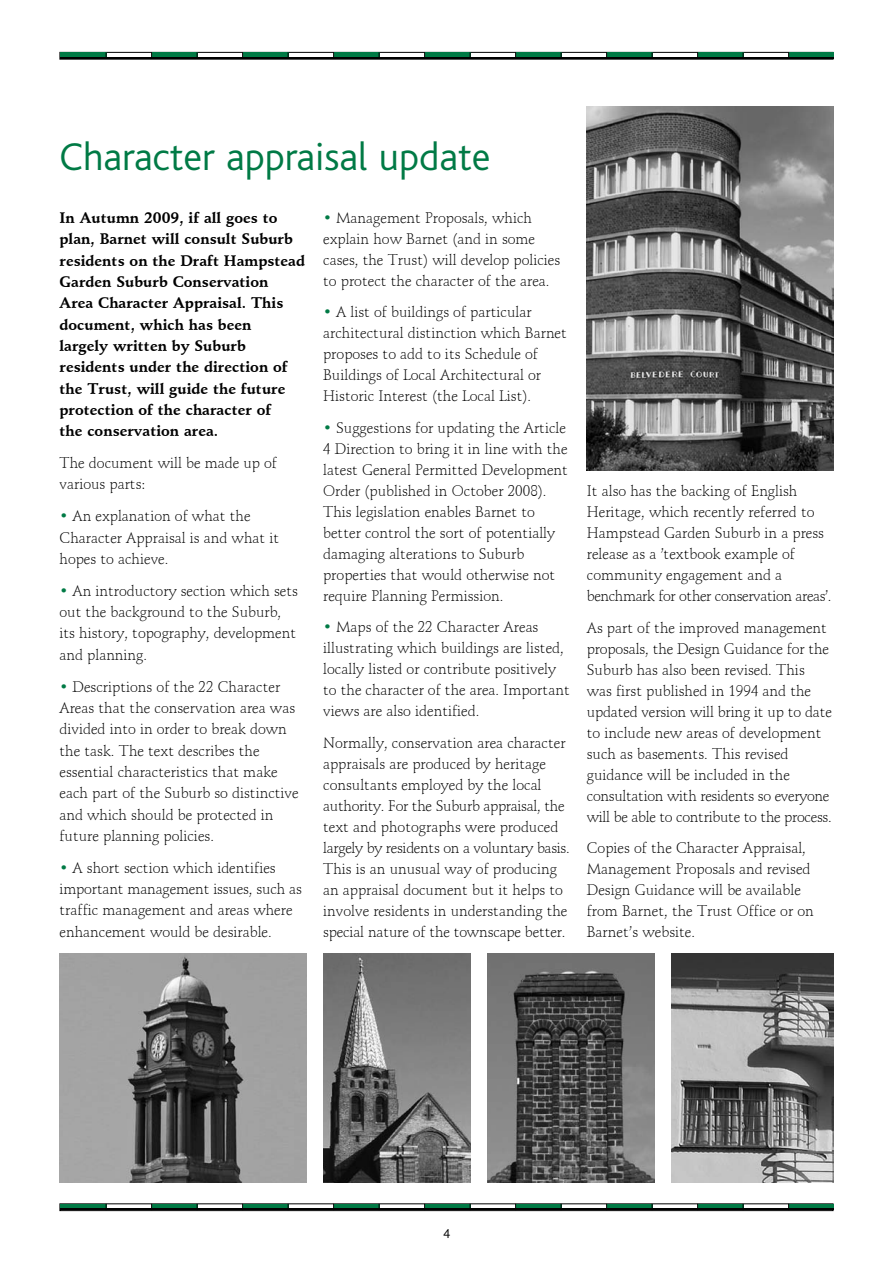
<style>
.page{position:relative;width:893px;height:1263px;background:#fff}
.page>*{position:absolute;margin:0;border:0;box-sizing:border-box;transform-origin:0 0}
.t1{font:300 40.5px "Bliss";color:#007a45}
.t2{font:15px/21px "Schneidler BT Light";color:#000}
.t3{font:15px/21.3px "Schneidler BT Bold";color:#000}
.t4{font:300 13.5px "Bliss";color:#000}
.s1{color:#007a45}
</style>
<div class="page">
<div style="left:60px;top:1203px;width:773px;height:8px;border:1px solid #000"></div>
<div style="left:60px;top:52px;width:773px;height:8px;border:1px solid #000"></div>
<div style="left:60px;top:52px;width:46px;height:6px;background:#007a45"></div>
<div style="left:152px;top:52px;width:45px;height:6px;background:#007a45"></div>
<div style="left:243px;top:52px;width:45px;height:6px;background:#007a45"></div>
<div style="left:334px;top:52px;width:45px;height:6px;background:#007a45"></div>
<div style="left:425px;top:52px;width:45px;height:6px;background:#007a45"></div>
<div style="left:516px;top:52px;width:45px;height:6px;background:#007a45"></div>
<div style="left:607px;top:52px;width:45px;height:6px;background:#007a45"></div>
<div style="left:698px;top:52px;width:45px;height:6px;background:#007a45"></div>
<div style="left:789px;top:52px;width:44px;height:6px;background:#007a45"></div>
<hr style="left:60px;top:57px;width:773px;height:2px;background:#000">
<div style="left:60px;top:1204px;width:46px;height:6px;background:#007a45"></div>
<div style="left:152px;top:1204px;width:45px;height:6px;background:#007a45"></div>
<div style="left:243px;top:1204px;width:45px;height:6px;background:#007a45"></div>
<div style="left:334px;top:1204px;width:45px;height:6px;background:#007a45"></div>
<div style="left:425px;top:1204px;width:45px;height:6px;background:#007a45"></div>
<div style="left:516px;top:1204px;width:45px;height:6px;background:#007a45"></div>
<div style="left:607px;top:1204px;width:45px;height:6px;background:#007a45"></div>
<div style="left:698px;top:1204px;width:45px;height:6px;background:#007a45"></div>
<div style="left:789px;top:1204px;width:44px;height:6px;background:#007a45"></div>
<hr style="left:60px;top:1208px;width:773px;height:2px;background:#000">
<img style="left:587px;top:106px;width:246px;height:364px">
<img style="left:672px;top:954px;width:161px;height:228px">
<img style="left:488px;top:954px;width:167px;height:228px">
<img style="left:60px;top:954px;width:246px;height:228px">
<img style="left:323px;top:954px;width:148px;height:228px">
<h1 class="t1" style="left:60px;top:135px;width:433px">Character appraisal update</h1>
<p class="t3" style="left:60px;top:207px;width:247px">In Autumn 2009, if all goes to plan, Barnet will consult Suburb residents on the Draft Hampstead<br>Garden Suburb Conservation<br>Area Character Appraisal. This document, which has been<br>largely written by Suburb residents under the direction of the Trust, will guide the future protection of the character of<br>the conservation area.</p>
<p class="t2" style="left:60px;top:452px;width:219px">The document will be made up of various parts:</p>
<p class="t2" style="left:60px;top:505px;width:221px"><span class="s1">•</span> An explanation of what the<br>Character Appraisal is and what it hopes to achieve.</p>
<p class="t2" style="left:60px;top:580px;width:240px"><span class="s1">•</span> An introductory section which sets out the background to the Suburb, its history, topography, development and planning.</p>
<p class="t2" style="left:60px;top:676px;width:241px"><span class="s1">•</span> Descriptions of the 22 Character Areas that the conservation area was divided into in order to break down the task. The text describes the essential characteristics that make each part of the Suburb so distinctive and which should be protected in future planning policies.</p>
<p class="t2" style="left:60px;top:857px;width:244px"><span class="s1">•</span> A short section which identifies important management issues, such as traffic management and areas where enhancement would be desirable.</p>
<p class="t2" style="left:323px;top:207px;width:239px"><span class="s1">•</span> Management Proposals, which explain how Barnet (and in some cases, the Trust) will develop policies to protect the character of the area.</p>
<p class="t2" style="left:323px;top:302px;width:245px"><span class="s1">•</span> A list of buildings of particular architectural distinction which Barnet proposes to add to its Schedule of Buildings of Local Architectural or Historic Interest (the Local List).</p>
<p class="t2" style="left:323px;top:417px;width:246px"><span class="s1">•</span> Suggestions for updating the Article 4 Direction to bring it in line with the latest General Permitted Development Order (published in October 2008).<br>This legislation enables Barnet to better control the sort of potentially damaging alterations to Suburb properties that would otherwise not require Planning Permission.</p>
<p class="t2" style="left:323px;top:617px;width:248px"><span class="s1">•</span> Maps of the 22 Character Areas illustrating which buildings are listed, locally listed or contribute positively to the character of the area. Important views are also identified.</p>
<p class="t2" style="left:323px;top:732px;width:248px">Normally, conservation area character appraisals are produced by heritage consultants employed by the local authority. For the Suburb appraisal, the text and photographs were produced largely by residents on a voluntary basis.<br>This is an unusual way of producing an appraisal document but it helps to involve residents in understanding the special nature of the townscape better.</p>
<p class="t2" style="left:587px;top:480px;width:246px">It also has the backing of English Heritage, which recently referred to Hampstead Garden Suburb in a press release as a 'textbook example of community engagement and a benchmark for other conservation areas'.</p>
<p class="t2" style="left:587px;top:617px;width:247px">As part of the improved management proposals, the Design Guidance for the Suburb has also been revised. This was first published in 1994 and the updated version will bring it up to date to include new areas of development such as basements. This revised guidance will be included in the consultation with residents so everyone will be able to contribute to the process.</p>
<p class="t2" style="left:587px;top:837px;width:228px">Copies of the Character Appraisal,<br>Management Proposals and revised<br>Design Guidance will be available from Barnet, the Trust Office or on<br>Barnet’s website.</p>
<p class="t4" style="left:443px;top:1227px;width:8px">4</p>
</div>
